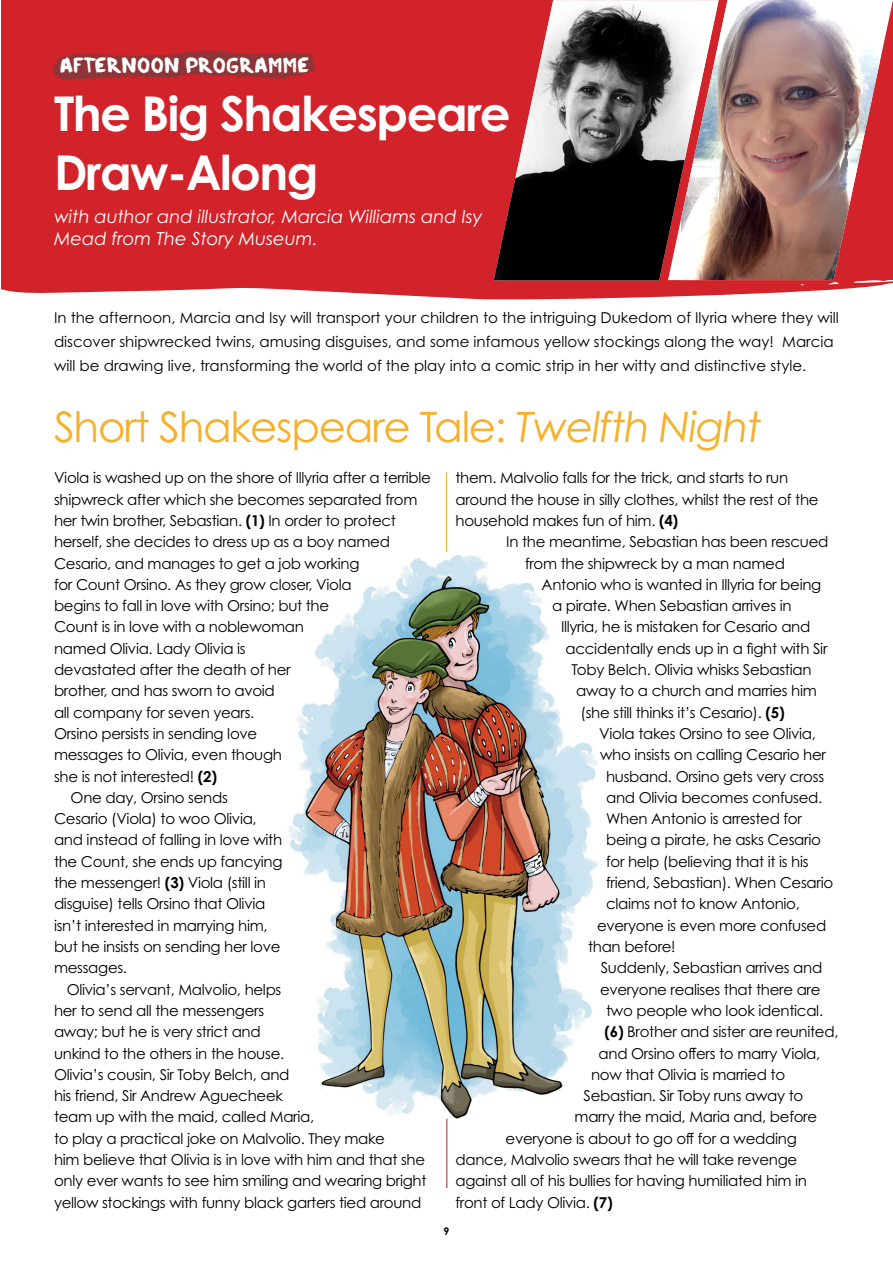
<style>
.page{position:relative;width:893px;height:1263px;background:#fff}
.page>*{position:absolute;margin:0;border:0;box-sizing:border-box;transform-origin:0 0}
.t1{font:700 48px/58.3px "Century Gothic Pro";letter-spacing:-.03em;color:#fff}
.t2{font:42px "Century Gothic Pro";letter-spacing:-.03em;color:#f6b02a}
.t3{font:italic 18px/21.6px "Century Gothic Pro";color:#fff}
.t4{font:15.75px "Shakespear Week";color:#fff}
.t5{font:15px/21.3px "Century Gothic Pro";letter-spacing:-.02em;color:#000}
.t6{font:15px/24px "Century Gothic Pro";color:#000}
.t7{font:700 10.5px "Century Gothic Pro";color:#000}
.s1{font-style:italic}
.s2{font-weight:700}
</style>
<div class="page">
<svg style="left:1px;top:280px;width:892px;height:20px;fill:#d2232a"></svg>
<div style="left:0;top:0;width:893px;height:280px;background:#d2232a"></div>
<svg style="left:53px;top:51px;width:262px;height:29px"></svg>
<img style="left:288px;top:552px;width:311px;height:603px">
<hr style="left:446px;top:472px;width:1px;height:80px;background:#f6b02a">
<svg style="left:880px;top:0;width:13px;height:61px"></svg>
<img style="left:719px;top:0;width:161px;height:280px">
<img style="left:494px;top:0;width:225px;height:280px">
<hr style="left:446px;top:1119px;width:1px;height:69px;background:#912f34">
<hr style="left:0;top:0;width:1px;height:315px;background:#fff">
<p class="t4" style="left:60px;top:55px;width:251px">AFTERNOON PROGRAMME</p>
<h1 class="t1" style="left:54px;top:84px;width:458px">The Big Shakespeare<br>Draw-Along</h1>
<p class="t3" style="left:54px;top:206px;width:430px">with author and illustrator, Marcia Williams and Isy<br>Mead from The Story Museum.</p>
<p class="t6" style="left:54px;top:305px;width:786px">In the afternoon, Marcia and Isy will transport your children to the intriguing Dukedom of Ilyria where they will discover shipwrecked twins, amusing disguises, and some infamous yellow stockings along the way! Marcia will be drawing live, transforming the world of the play into a comic strip in her witty and distinctive style.</p>
<h2 class="t2" style="left:54px;top:401px;width:709px">Short Shakespeare Tale: <span class="s1">Twelfth Night</span></h2>
<p class="t5" style="left:54px;top:467px;width:378px">Viola is washed up on the shore of Illyria after a terrible</p>
<p class="t5" style="left:54px;top:488px;width:365px">shipwreck after which she becomes separated from</p>
<p class="t5" style="left:54px;top:510px;width:343px">her twin brother, Sebastian. <span class="s2">(1)</span> In order to protect</p>
<p class="t5" style="left:54px;top:531px;width:338px">herself, she decides to dress up as a boy named</p>
<p class="t5" style="left:54px;top:552px;width:307px">Cesario, and manages to get a job working</p>
<p class="t5" style="left:54px;top:574px;width:299px">for Count Orsino. As they grow closer, Viola</p>
<p class="t5" style="left:54px;top:595px;width:277px">begins to fall in love with Orsino; but the</p>
<p class="t5" style="left:54px;top:616px;width:251px">Count is in love with a noblewoman</p>
<p class="t5" style="left:54px;top:637px;width:193px">named Olivia. Lady Olivia is</p>
<p class="t5" style="left:54px;top:659px;width:238px">devastated after the death of her</p>
<p class="t5" style="left:54px;top:680px;width:222px">brother, and has sworn to avoid</p>
<p class="t5" style="left:54px;top:701px;width:202px">all company for seven years.</p>
<p class="t5" style="left:54px;top:723px;width:205px">Orsino persists in sending love</p>
<p class="t5" style="left:54px;top:744px;width:230px">messages to Olivia, even though</p>
<p class="t5" style="left:54px;top:765px;width:165px">she is not interested! <span class="s2">(2)</span></p>
<p class="t5" style="left:71px;top:787px;width:159px">One day, Orsino sends</p>
<p class="t5" style="left:54px;top:808px;width:204px">Cesario (Viola) to woo Olivia,</p>
<p class="t5" style="left:54px;top:829px;width:230px">and instead of falling in love with</p>
<p class="t5" style="left:54px;top:850px;width:230px">the Count, she ends up fancying</p>
<p class="t5" style="left:54px;top:872px;width:214px">the messenger! <span class="s2">(3)</span> Viola (still in</p>
<p class="t5" style="left:54px;top:893px;width:213px">disguise) tells Orsino that Olivia</p>
<p class="t5" style="left:54px;top:914px;width:215px">isn’t interested in marrying him,</p>
<p class="t5" style="left:54px;top:936px;width:228px">but he insists on sending her love</p>
<p class="t5" style="left:54px;top:957px;width:75px">messages.</p>
<p class="t5" style="left:67px;top:978px;width:216px">Olivia’s servant, Malvolio, helps</p>
<p class="t5" style="left:54px;top:1000px;width:212px">her to send all the messengers</p>
<p class="t5" style="left:54px;top:1021px;width:208px">away; but he is very strict and</p>
<p class="t5" style="left:54px;top:1042px;width:232px">unkind to the others in the house.</p>
<p class="t5" style="left:54px;top:1063px;width:237px">Olivia’s cousin, Sir Toby Belch, and</p>
<p class="t5" style="left:54px;top:1085px;width:230px">his friend, Sir Andrew Aguecheek</p>
<p class="t5" style="left:54px;top:1106px;width:262px">team up with the maid, called Maria,</p>
<p class="t5" style="left:54px;top:1127px;width:333px">to play a practical joke on Malvolio. They make</p>
<p class="t5" style="left:54px;top:1149px;width:373px">him believe that Olivia is in love with him and that she</p>
<p class="t5" style="left:54px;top:1170px;width:374px">only ever wants to see him smiling and wearing bright</p>
<p class="t5" style="left:54px;top:1191px;width:369px">yellow stockings with funny black garters tied around</p>
<p class="t5" style="left:455px;top:467px;width:365px">them. Malvolio falls for the trick, and starts to run around the house in silly clothes, whilst the rest of the household makes fun of him. <span class="s2">(4)</span></p>
<p class="t5" style="left:525px;top:531px;width:305px;text-indent:-19px">In the meantime, Sebastian has been rescued from the shipwreck by a man named</p>
<p class="t5" style="left:542px;top:574px;width:281px">Antonio who is wanted in Illyria for being</p>
<p class="t5" style="left:552px;top:595px;width:241px">a pirate. When Sebastian arrives in</p>
<p class="t5" style="left:561px;top:616px;width:251px">Illyria, he is mistaken for Cesario and</p>
<p class="t5" style="left:566px;top:637px;width:263px">accidentally ends up in a fight with Sir</p>
<p class="t5" style="left:572px;top:659px;width:241px">Toby Belch. Olivia whisks Sebastian</p>
<p class="t5" style="left:576px;top:680px;width:242px">away to a church and marries him</p>
<p class="t5" style="left:581px;top:701px;width:206px">(she still thinks it’s Cesario). <span class="s2">(5)</span></p>
<p class="t5" style="left:599px;top:723px;width:218px">Viola takes Orsino to see Olivia,</p>
<p class="t5" style="left:600px;top:744px;width:227px">who insists on calling Cesario her</p>
<p class="t5" style="left:606px;top:765px;width:220px">husband. Orsino gets very cross</p>
<p class="t5" style="left:606px;top:787px;width:218px">and Olivia becomes confused.</p>
<p class="t5" style="left:606px;top:808px;width:197px">When Antonio is arrested for</p>
<p class="t5" style="left:606px;top:829px;width:216px">being a pirate, he asks Cesario</p>
<p class="t5" style="left:606px;top:850px;width:204px">for help (believing that it is his</p>
<p class="t5" style="left:606px;top:872px;width:229px">friend, Sebastian). When Cesario</p>
<p class="t5" style="left:606px;top:893px;width:195px">claims not to know Antonio,</p>
<p class="t5" style="left:597px;top:914px;width:231px">everyone is even more confused</p>
<p class="t5" style="left:588px;top:936px;width:89px">than before!</p>
<p class="t5" style="left:601px;top:957px;width:223px">Suddenly, Sebastian arrives and</p>
<p class="t5" style="left:600px;top:978px;width:222px">everyone realises that there are</p>
<p class="t5" style="left:606px;top:1000px;width:219px">two people who look identical.</p>
<p class="t5" style="left:605px;top:1021px;width:235px"><span class="s2">(6)</span> Brother and sister are reunited,</p>
<p class="t5" style="left:599px;top:1042px;width:223px">and Orsino offers to marry Viola,</p>
<p class="t5" style="left:591px;top:1063px;width:196px">now that Olivia is married to</p>
<p class="t5" style="left:584px;top:1085px;width:221px">Sebastian. Sir Toby runs away to</p>
<p class="t5" style="left:575px;top:1106px;width:244px">marry the maid, Maria and, before</p>
<p class="t5" style="left:506px;top:1127px;width:293px">everyone is about to go off for a wedding</p>
<p class="t5" style="left:455px;top:1149px;width:343px">dance, Malvolio swears that he will take revenge</p>
<p class="t5" style="left:455px;top:1170px;width:353px">against all of his bullies for having humiliated him in</p>
<p class="t5" style="left:455px;top:1191px;width:159px">front of Lady Olivia. <span class="s2">(7)</span></p>
<p class="t7" style="left:444px;top:1225px;width:7px">9</p>
</div>
